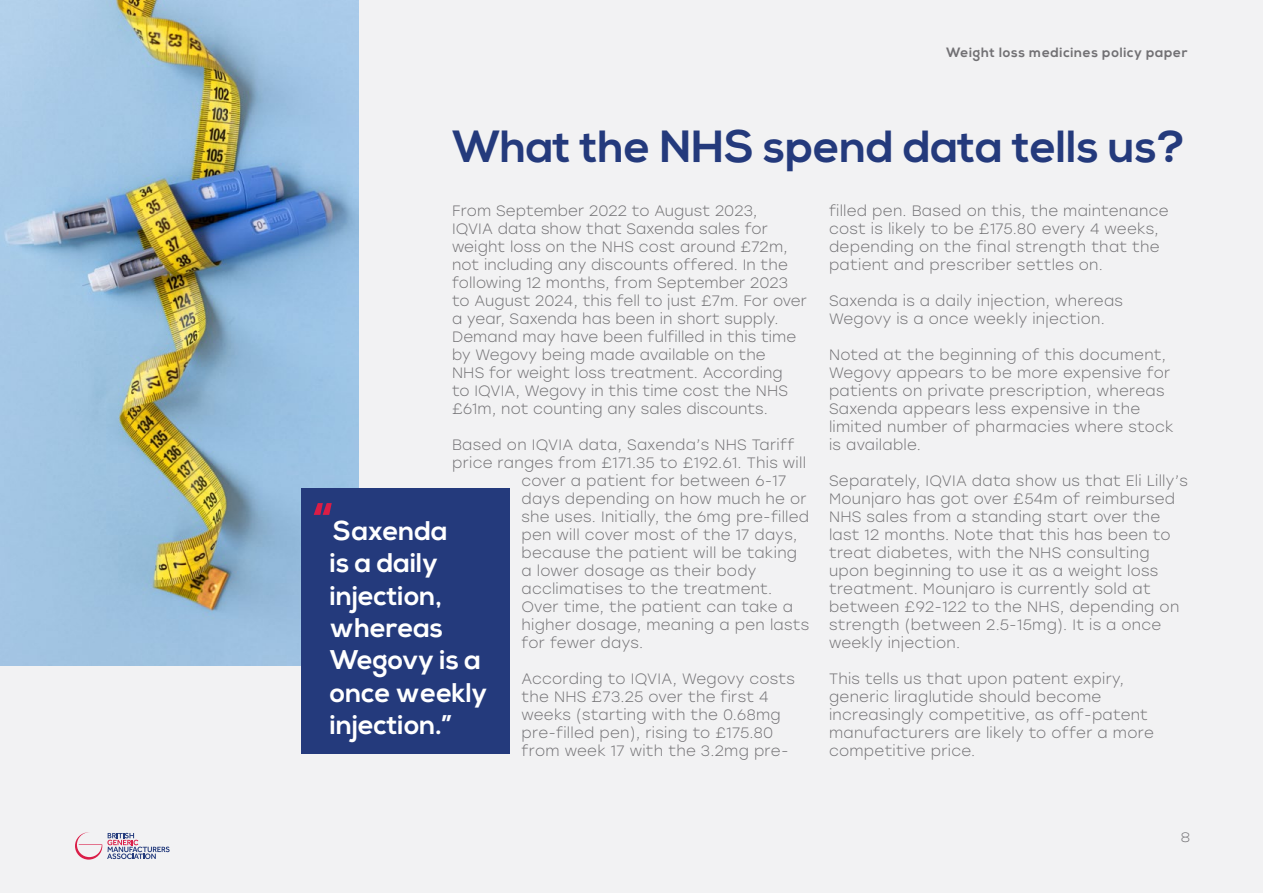
<style>
.page{position:relative;width:1263px;height:893px;background:#f2f2f3}
.page>*{position:absolute;margin:0;border:0;box-sizing:border-box;transform-origin:0 0}
.t1{font:700 45px "Nexa";color:#243a7c}
.t2{font:700 27px/32.4px "Nexa";color:#fff}
.t3{font:300 15px/18px "Stolzl";letter-spacing:.02em;color:#717073}
.t4{font:700 13.5px "Nexa";letter-spacing:.05em;color:#717073}
.t5{font:300 13.5px "Nexa";color:#717073}
.s1{font-size:52.5px;color:#da1d46}
</style>
<div class="page">
<svg style="left:75px;top:832px;width:95px;height:28px"></svg>
<img style="left:0;top:0;width:359px;height:665px">
<div style="left:301px;top:488px;width:208px;height:266px;background:#243a7c"></div>
<p class="t4" style="left:946px;top:45px;width:243px">Weight loss medicines policy paper</p>
<h1 class="t1" style="left:452px;top:121px;width:734px">What the NHS spend data tells us?</h1>
<p class="t3" style="left:452px;top:201px;width:356px">From September 2022 to August 2023,<br>IQVIA data show that Saxenda sales for weight loss on the NHS cost around £72m, not including any discounts offered. In the following 12 months, from September 2023 to August 2024, this fell to just £7m. For over a year, Saxenda has been in short supply.<br>Demand may have been fulfilled in this time by Wegovy being made available on the<br>NHS for weight loss treatment. According<br>to IQVIA, Wegovy in this time cost the NHS £61m, not counting any sales discounts.</p>
<p class="t3" style="left:452px;top:435px;width:344px">Based on IQVIA data, Saxenda’s NHS Tariff</p>
<p class="t3" style="left:452px;top:453px;width:355px">price ranges from £171.35 to £192.61. This will</p>
<p class="t3" style="left:521px;top:471px;width:266px">cover a patient for between 6-17</p>
<p class="t3" style="left:521px;top:489px;width:287px">days depending on how much he or</p>
<p class="t3" style="left:521px;top:507px;width:289px">she uses. Initially, the 6mg pre-filled</p>
<p class="t3" style="left:521px;top:525px;width:277px">pen will cover most of the 17 days,</p>
<p class="t3" style="left:521px;top:543px;width:277px">because the patient will be taking</p>
<p class="t3" style="left:521px;top:561px;width:237px">a lower dosage as their body</p>
<p class="t3" style="left:521px;top:579px;width:252px">acclimatises to the treatment.</p>
<p class="t3" style="left:521px;top:597px;width:273px">Over time, the patient can take a</p>
<p class="t3" style="left:521px;top:615px;width:289px">higher dosage, meaning a pen lasts</p>
<p class="t3" style="left:521px;top:633px;width:123px">for fewer days.</p>
<p class="t3" style="left:521px;top:669px;width:275px">According to IQVIA, Wegovy costs the NHS £73.25 over the first 4 weeks (starting with the 0.68mg pre-filled pen), rising to £175.80 from week 17 with the 3.2mg pre-</p>
<p class="t3" style="left:829px;top:201px;width:341px">filled pen. Based on this, the maintenance cost is likely to be £175.80 every 4 weeks, depending on the final strength that the patient and prescriber settles on.</p>
<p class="t3" style="left:829px;top:291px;width:295px">Saxenda is a daily injection, whereas<br>Wegovy is a once weekly injection.</p>
<p class="t3" style="left:829px;top:345px;width:346px">Noted at the beginning of this document, Wegovy appears to be more expensive for patients on private prescription, whereas Saxenda appears less expensive in the limited number of pharmacies where stock is available.</p>
<p class="t3" style="left:829px;top:471px;width:360px">Separately, IQVIA data show us that Eli Lilly’s Mounjaro has got over £54m of reimbursed NHS sales from a standing start over the last 12 months. Note that this has been to treat diabetes, with the NHS consulting upon beginning to use it as a weight loss treatment. Mounjaro is currently sold at between £92-122 to the NHS, depending on strength (between 2.5-15mg). It is a once weekly injection.</p>
<p class="t3" style="left:829px;top:669px;width:326px">This tells us that upon patent expiry, generic liraglutide should become increasingly competitive, as off-patent manufacturers are likely to offer a more competitive price.</p>
<h2 class="t2" style="left:330px;top:515px;width:159px;text-indent:-16px"><span class="s1">“</span>Saxenda<br>is a daily injection, whereas<br>Wegovy is a once weekly injection.”</h2>
<p class="t5" style="left:1181px;top:830px;width:11px">8</p>
</div>
